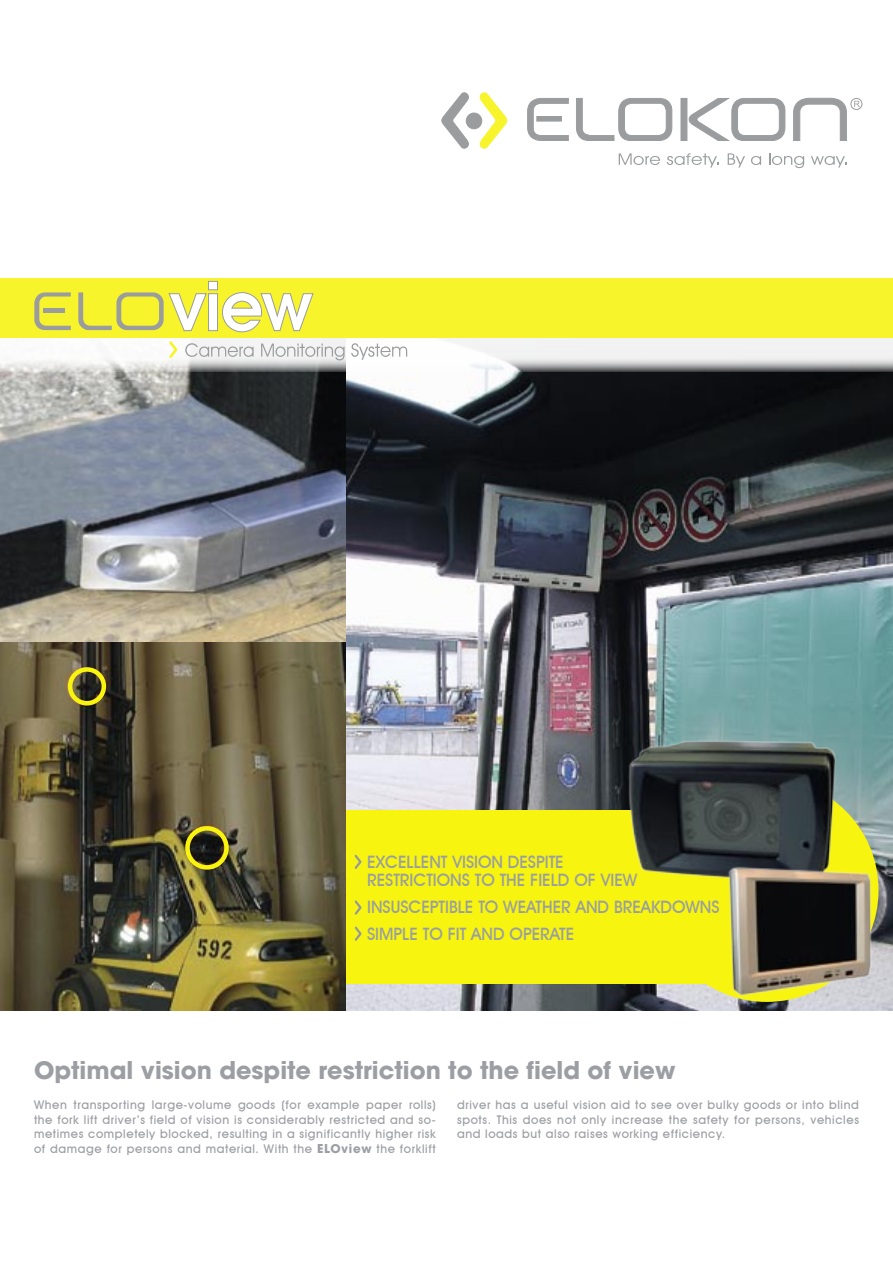
<style>
.page{position:relative;width:893px;height:1263px;background:#fff}
.page>*{position:absolute;margin:0;border:0;box-sizing:border-box;transform-origin:0 0}
.t1{font:700 24px "Avant Garde";color:#9c9ea3}
.t2{font:500 17.1px "Avant Garde IT Cby BT";color:#989da1}
.t3{font:500 12px/14.4px "Avant Garde IT Cby BT";letter-spacing:.05em;color:#9c9ea3;text-align:justify}
.s1{font-family:"Avant Garde";font-weight:700}
</style>
<div class="page">
<img style="left:0;top:372px;width:347px;height:270px">
<img style="left:0;top:642px;width:347px;height:369px">
<div style="left:68px;top:667px;width:38px;height:38px;border:4px solid #f7f410;border-radius:50%"></div>
<div style="left:185px;top:826px;width:44px;height:44px;border:4px solid #f7f410;border-radius:50%"></div>
<img style="left:347px;top:372px;width:546px;height:639px">
<div style="left:347px;top:811px;width:389px;height:173px;background:#f7f410"></div>
<div style="left:655px;top:778px;width:223px;height:224px;background:#f7f410;border-radius:50%"></div>
<svg style="left:354px;top:854px;width:8px;height:15px"></svg>
<svg style="left:354px;top:900px;width:8px;height:15px"></svg>
<svg style="left:354px;top:926px;width:8px;height:15px"></svg>
<img style="left:603px;top:719px;width:266px;height:159px">
<img style="left:717px;top:861px;width:166px;height:139px">
<svg style="left:442px;top:93px;width:27px;height:55px"></svg>
<svg style="left:480px;top:93px;width:27px;height:55px"></svg>
<div style="left:466px;top:113px;width:16px;height:16px;background:#9a9c9e;border-radius:50%"></div>
<div style="left:466px;top:113px;width:16px;height:16px;border:1px solid #9a9c9e;border-radius:50%"></div>
<svg style="left:527px;top:98px;width:42px;height:43px"></svg>
<div style="left:537px;top:116px;width:24px;height:5px;background:#9a9c9e"></div>
<svg style="left:576px;top:98px;width:96px;height:43px"></svg>
<div style="left:681px;top:98px;width:6px;height:42px;background:#9a9c9e"></div>
<svg style="left:689px;top:98px;width:96px;height:43px"></svg>
<svg style="left:793px;top:98px;width:54px;height:43px"></svg>
<div style="left:850px;top:98px;width:12px;height:12px;border:1px solid #9a9c9e;border-radius:50%"></div>
<svg style="left:854px;top:101px;width:6px;height:6px"></svg>
<svg style="left:619px;top:153px;width:41px;height:12px"></svg>
<svg style="left:667px;top:153px;width:52px;height:15px"></svg>
<svg style="left:728px;top:153px;width:17px;height:15px"></svg>
<svg style="left:751px;top:156px;width:10px;height:9px"></svg>
<svg style="left:769px;top:153px;width:35px;height:15px"></svg>
<svg style="left:811px;top:156px;width:36px;height:12px"></svg>
<svg style="left:0;top:278px;width:893px;height:94px;fill:#f2f2f2"></svg>
<div style="left:0;top:279px;width:893px;height:59px;background:#f8f42c"></div>
<svg style="left:34px;top:292px;width:37px;height:38px"></svg>
<div style="left:209px;top:294px;width:9px;height:37px;background:#fff"></div>
<div style="left:208px;top:293px;width:10px;height:38px;border:1px solid #9a9c9e"></div>
<div style="left:209px;top:281px;width:9px;height:9px;background:#fff"></div>
<div style="left:208px;top:281px;width:10px;height:9px;border:1px solid #9a9c9e"></div>
<svg style="left:78px;top:292px;width:129px;height:40px"></svg>
<svg style="left:222px;top:292px;width:92px;height:41px"></svg>
<svg style="left:169px;top:341px;width:9px;height:17px"></svg>
<svg style="left:185px;top:343px;width:69px;height:14px"></svg>
<svg style="left:261px;top:343px;width:84px;height:17px"></svg>
<svg style="left:351px;top:343px;width:56px;height:17px"></svg>
<p class="t2" style="left:367px;top:851px;width:198px">EXCELLENT VISION DESPITE</p>
<p class="t2" style="left:367px;top:869px;width:272px">RESTRICTIONS TO THE FIELD OF VIEW</p>
<p class="t2" style="left:367px;top:896px;width:354px">INSUSCEPTIBLE TO WEATHER AND BREAKDOWNS</p>
<p class="t2" style="left:367px;top:923px;width:209px">SIMPLE TO FIT AND OPERATE</p>
<p class="t1" style="left:34px;top:1055px;width:643px">Optimal vision despite restriction to the field of view</p>
<p class="t3" style="left:34px;top:1098px;width:403px">When transporting large-volume goods (for example paper rolls) the fork lift driver’s field of vision is considerably restricted and so&shy;metimes completely blocked, resulting in a significantly higher risk of damage for persons and material. With the <span class="s1">ELOview</span> the forklift</p>
<p class="t3" style="left:457px;top:1098px;width:403px">driver has a useful vision aid to see over bulky goods or into blind spots. This does not only increase the safety for persons, vehicles and loads but also raises working efficiency.</p>
</div>
